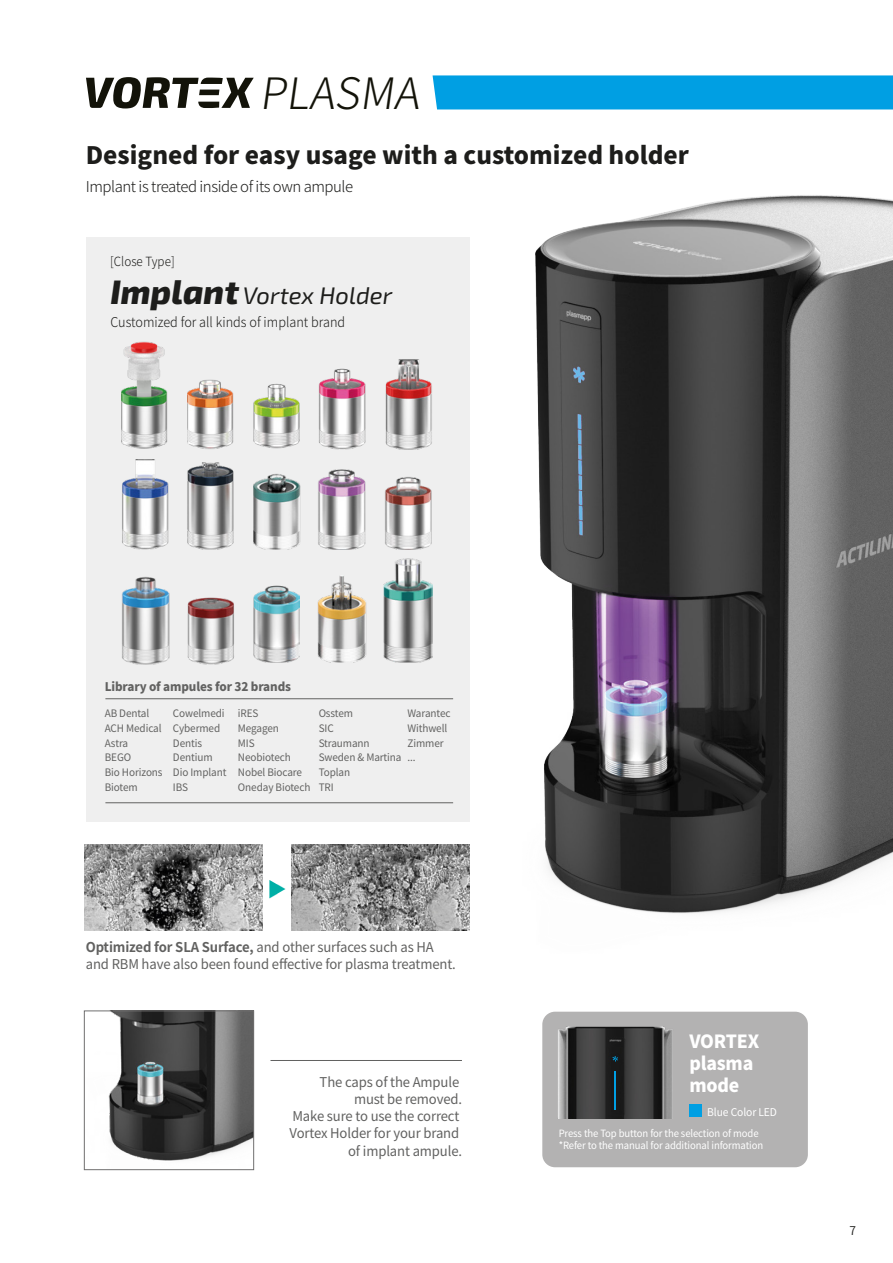
<style>
.page{position:relative;width:893px;height:1263px;background:#fff}
.page>*{position:absolute;margin:0;border:0;box-sizing:border-box;transform-origin:0 0}
.t1{font:300 43.35px "Noto Sans CJ Kkr";color:#131309}
.t2{font:900 24px "Noto Sans CJ Kkr";color:#1d1d1b}
.t3{font:italic 24px "Exo 2";color:#1d1d1b}
.t4{font:900 18.15px/21.8px "Noto Sans CJ Kkr";letter-spacing:-.01em;color:#fff}
.t5{font:300 15px "Noto Sans CJ Kkr";letter-spacing:-.03em;color:#1d1d1b}
.t6{font:13.5px/17.1px "Noto Sans CJ Kkr";letter-spacing:-.01em;color:#616160;text-align:right}
.t7{font:300 13.5px "Noto Sans CJ Kkr";color:#1d1d1b;scale:.94 1}
.t8{font:300 12.75px "Noto Sans CJ Kkr";color:#1d1d1b;scale:.92 1}
.t9{font:600 12px "Noto Sans CJ Kkr";color:#1d1d1b}
.t10{font:900 11.85px "Noto Sans CJ Kkr";letter-spacing:-.01em;color:#626261}
.t11{font:10.65px "Noto Sans CJ Kkr";letter-spacing:-.01em;color:#fff}
.t12{font:10.35px/14.7px "Noto Sans CJ Kkr";letter-spacing:-.01em;color:#626261}
.t13{font:10.05px/12px "Noto Sans CJ Kkr";letter-spacing:-.01em;color:#fff;scale:.95 1}
.s1{font-weight:800;font-size:34.05px}
.s2{font-weight:700}
</style>
<div class="page">
<div style="left:542px;top:1012px;width:266px;height:155px;background:#b3b2b2;border-radius:13px"></div>
<img style="left:558px;top:1026px;width:114px;height:92px">
<div style="left:689px;top:1104px;width:13px;height:13px;background:#009fe3"></div>
<div style="left:611px;top:1055px;width:8px;height:56px;background:#191919"></div>
<svg style="left:612px;top:1056px;width:6px;height:5px"></svg>
<svg style="left:614px;top:1071px;width:2px;height:39px"></svg>
<img style="left:535px;top:195px;width:358px;height:719px">
<img style="left:108px;top:1012px;width:144px;height:149px">
<div style="left:84px;top:1010px;width:170px;height:160px;border:1px solid #706f6f"></div>
<hr style="left:270px;top:1060px;width:192px;height:1px;background:#616160">
<div style="left:86px;top:237px;width:383px;height:584px;background:#efefef"></div>
<img style="left:121px;top:341px;width:47px;height:108px">
<img style="left:385px;top:359px;width:47px;height:91px">
<img style="left:253px;top:383px;width:47px;height:66px">
<img style="left:187px;top:379px;width:47px;height:70px">
<img style="left:318px;top:368px;width:48px;height:82px">
<img style="left:187px;top:462px;width:47px;height:88px">
<img style="left:122px;top:459px;width:47px;height:91px">
<svg style="left:86px;top:77px;width:168px;height:31px"></svg>
<div style="left:433px;top:75px;width:460px;height:34px;background:#009fe3"></div>
<img style="left:253px;top:473px;width:48px;height:76px">
<img style="left:318px;top:469px;width:48px;height:80px">
<img style="left:385px;top:477px;width:47px;height:72px">
<img style="left:122px;top:577px;width:48px;height:87px">
<img style="left:187px;top:597px;width:47px;height:67px">
<img style="left:317px;top:576px;width:50px;height:86px">
<img style="left:253px;top:585px;width:46px;height:77px">
<img style="left:384px;top:558px;width:48px;height:104px">
<hr style="left:105px;top:698px;width:348px;height:1px;background:#626261">
<hr style="left:105px;top:802px;width:348px;height:1px;background:#626261">
<svg style="left:269px;top:880px;width:16px;height:18px"></svg>
<img style="left:85px;top:845px;width:177px;height:85px">
<img style="left:291px;top:845px;width:178px;height:85px">
<h1 class="t1" style="left:259px;top:69px;width:178px">PLASMA</h1>
<h2 class="t2" style="left:86px;top:142px;width:605px">Designed for easy usage with a customized holder</h2>
<h3 class="t5" style="left:86px;top:178px;width:269px">Implant is treated inside of its own ampule</h3>
<p class="t8" style="left:110px;top:254px;width:72px">[Close Type]</p>
<h2 class="t3" style="left:110px;top:282px;width:283px"><span class="s1">Implant</span> Vortex Holder</h2>
<h3 class="t7" style="left:110px;top:315px;width:251px">Customized for all kinds of implant brand</h3>
<p class="t10" style="left:105px;top:679px;width:188px">Library of ampules for 32 brands</p>
<p class="t12" style="left:105px;top:706px;width:59px">AB Dental<br>ACH Medical<br>Astra<br>BEGO<br>Bio Horizons<br>Biotem</p>
<p class="t12" style="left:173px;top:706px;width:55px">Cowelmedi<br>Cybermed<br>Dentis<br>Dentium<br>Dio Implant<br>IBS</p>
<p class="t12" style="left:238px;top:706px;width:74px">iRES<br>Megagen<br>MIS<br>Neobiotech<br>Nobel Biocare<br>Oneday Biotech</p>
<p class="t12" style="left:319px;top:706px;width:84px">Osstem<br>SIC<br>Straumann<br>Sweden &amp; Martina<br>Toplan<br>TRI</p>
<p class="t12" style="left:407px;top:706px;width:45px">Warantec<br>Withwell<br>Zimmer ...</p>
<h3 class="t6" style="left:86px;top:938px;width:372px;text-align:left"><span class="s2">Optimized for SLA Surface,</span> and other surfaces such as HA and RBM have also been found effective for plasma treatment.</h3>
<h3 class="t6" style="left:289px;top:1074px;width:174px">The caps of the Ampule must be removed.<br>Make sure to use the correct<br>Vortex Holder for your brand of implant ampule.</h3>
<h3 class="t4" style="left:689px;top:1031px;width:71px">VORTEX plasma mode</h3>
<p class="t11" style="left:707px;top:1105px;width:71px">Blue Color LED</p>
<p class="t13" style="left:559px;top:1127px;width:217px">Press the Top button for the selection of mode *Refer to the manual for additional information</p>
<p class="t9" style="left:849px;top:1224px;width:8px">7</p>
</div>
